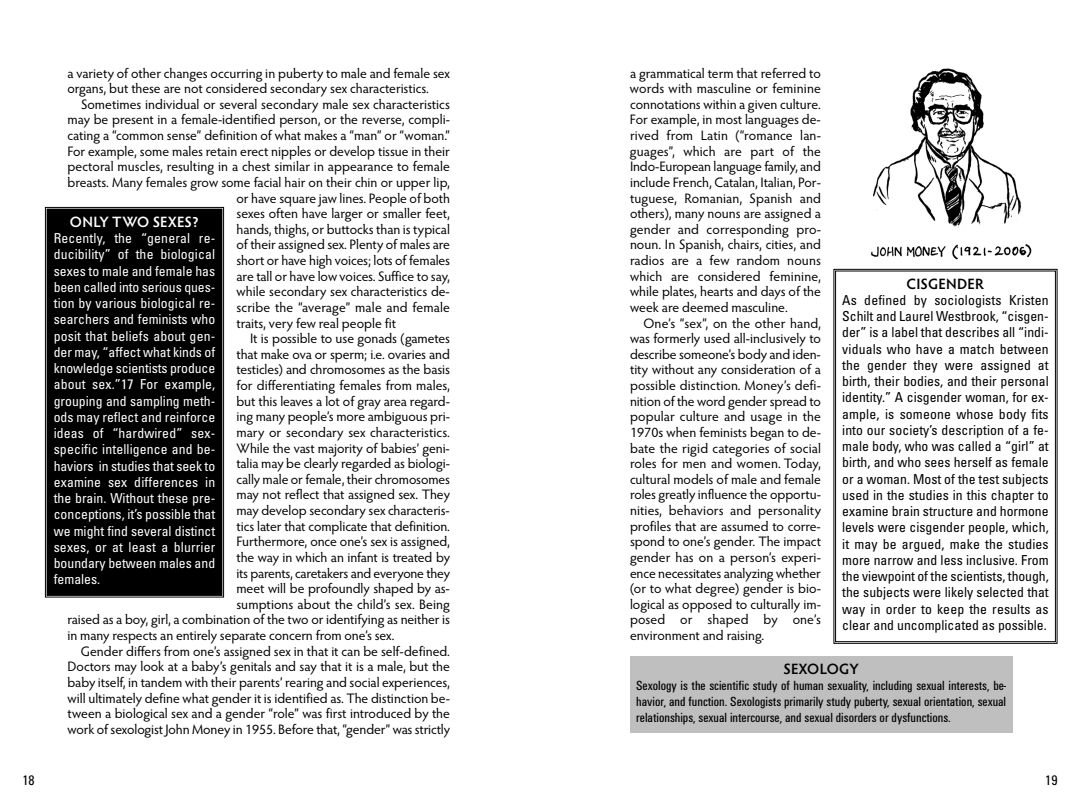
<style>
.page{position:relative;width:1080px;height:810px;background:#fff}
.page>*{position:absolute;margin:0;border:0;box-sizing:border-box;transform-origin:0 0}
.t1{font:600 15px "Hypatia Sans Pro";letter-spacing:.01em;color:#000}
.t2{font:600 15px "Hypatia Sans Pro";letter-spacing:.02em;color:#fff}
.t3{font:13.75px/15.6px "Hypatia Sans Pro";letter-spacing:-.005em;color:#000;text-align:justify}
.t4{font:condensed 13.75px/16.2px "Univers";color:#000;text-align:justify}
.t5{font:condensed 13.75px/16.2px "Univers";color:#fff;text-align:justify}
.t6{font:13.75px/16.2px "Univers U57";color:#000;text-align:justify}
</style>
<div class="page">
<div style="left:48px;top:210px;width:174px;height:385px;background:#000"></div>
<div style="left:45px;top:207px;width:179px;height:390px;border:1px solid #000"></div>
<div style="left:47px;top:209px;width:175px;height:387px;border:1px solid #000"></div>
<div style="left:630px;top:656px;width:382px;height:77px;background:#bfbfbf"></div>
<div style="left:833px;top:269px;width:225px;height:375px;border:1px solid #000"></div>
<div style="left:835px;top:271px;width:221px;height:371px;border:1px solid #000"></div>
<img style="left:871px;top:68px;width:161px;height:191px">
<p class="t4" style="left:22px;top:773px;width:14px">18</p>
<p class="t3" style="left:68px;top:66px;width:384px">a variety of other changes occurring in puberty to male and female sex organs, but these are not considered secondary sex characteristics.</p>
<p class="t3" style="left:81px;top:98px;width:370px">Sometimes individual or several secondary male sex characteristics</p>
<p class="t3" style="left:68px;top:113px;width:384px">may be present in a female-identified person, or the reverse, compli-</p>
<p class="t3" style="left:68px;top:129px;width:384px">cating a “common sense” definition of what makes a “man” or “woman.”</p>
<p class="t3" style="left:68px;top:145px;width:384px">For example, some males retain erect nipples or develop tissue in their</p>
<p class="t3" style="left:68px;top:160px;width:384px">pectoral muscles, resulting in a chest similar in appearance to female</p>
<p class="t3" style="left:68px;top:176px;width:384px">breasts. Many females grow some facial hair on their chin or upper lip,</p>
<p class="t3" style="left:237px;top:191px;width:215px">or have square jaw lines. People of both</p>
<p class="t3" style="left:237px;top:207px;width:215px">sexes often have larger or smaller feet,</p>
<p class="t3" style="left:237px;top:223px;width:215px">hands, thighs, or buttocks than is typical</p>
<p class="t3" style="left:237px;top:238px;width:215px">of their assigned sex. Plenty of males are</p>
<p class="t3" style="left:237px;top:254px;width:215px">short or have high voices; lots of females</p>
<p class="t3" style="left:237px;top:270px;width:215px">are tall or have low voices. Suffice to say,</p>
<p class="t3" style="left:237px;top:285px;width:215px">while secondary sex characteristics de-</p>
<p class="t3" style="left:237px;top:301px;width:215px">scribe the “average” male and female</p>
<p class="t3" style="left:237px;top:316px;width:161px">traits, very few real people fit</p>
<p class="t3" style="left:250px;top:332px;width:201px">It is possible to use gonads (gametes</p>
<p class="t3" style="left:237px;top:348px;width:215px">that make ova or sperm; i.e. ovaries and</p>
<p class="t3" style="left:237px;top:363px;width:215px">testicles) and chromosomes as the basis</p>
<p class="t3" style="left:237px;top:379px;width:215px">for differentiating females from males,</p>
<p class="t3" style="left:237px;top:395px;width:215px">but this leaves a lot of gray area regard-</p>
<p class="t3" style="left:237px;top:410px;width:215px">ing many people’s more ambiguous pri-</p>
<p class="t3" style="left:237px;top:426px;width:215px">mary or secondary sex characteristics.</p>
<p class="t3" style="left:237px;top:441px;width:215px">While the vast majority of babies’ geni-</p>
<p class="t3" style="left:237px;top:457px;width:215px">talia may be clearly regarded as biologi-</p>
<p class="t3" style="left:237px;top:473px;width:215px">cally male or female, their chromosomes</p>
<p class="t3" style="left:237px;top:488px;width:215px">may not reflect that assigned sex. They</p>
<p class="t3" style="left:237px;top:504px;width:215px">may develop secondary sex characteris-</p>
<p class="t3" style="left:237px;top:520px;width:215px">tics later that complicate that definition.</p>
<p class="t3" style="left:237px;top:535px;width:215px">Furthermore, once one’s sex is assigned,</p>
<p class="t3" style="left:237px;top:551px;width:215px">the way in which an infant is treated by</p>
<p class="t3" style="left:237px;top:566px;width:215px">its parents, caretakers and everyone they</p>
<p class="t3" style="left:237px;top:582px;width:215px">meet will be profoundly shaped by as-</p>
<p class="t3" style="left:237px;top:598px;width:215px">sumptions about the child’s sex. Being</p>
<p class="t3" style="left:67px;top:613px;width:384px">raised as a boy, girl, a combination of the two or identifying as neither is</p>
<p class="t3" style="left:67px;top:629px;width:329px">in many respects an entirely separate concern from one’s sex.</p>
<p class="t3" style="left:81px;top:645px;width:370px">Gender differs from one’s assigned sex in that it can be self-defined.</p>
<p class="t3" style="left:67px;top:660px;width:384px">Doctors may look at a baby’s genitals and say that it is a male, but the</p>
<p class="t3" style="left:67px;top:676px;width:384px">baby itself, in tandem with their parents’ rearing and social experiences,</p>
<p class="t3" style="left:67px;top:691px;width:384px">will ultimately define what gender it is identified as. The distinction be-</p>
<p class="t3" style="left:67px;top:707px;width:384px">tween a biological sex and a gender “role” was first introduced by the</p>
<p class="t3" style="left:67px;top:723px;width:384px">work of sexologist John Money in 1955. Before that, “gender” was strictly</p>
<p class="t2" style="left:70px;top:216px;width:131px">ONLY TWO SEXES?</p>
<p class="t5" style="left:54px;top:231px;width:163px">Recently, the “general re&shy;ducibility” of the biological sexes to male and female has been called into serious ques&shy;tion by various biological re&shy;searchers and feminists who posit that beliefs about gen&shy;der may, “affect what kinds of knowledge scientists produce about sex.”17 For example, grouping and sampling meth&shy;ods may reflect and reinforce ideas of “hardwired” sex&shy;specific intelligence and be&shy;haviors in studies that seek to examine sex differences in the brain. Without these pre&shy;conceptions, it’s possible that we might find several distinct sexes, or at least a blurrier boundary between males and females.</p>
<p class="t3" style="left:630px;top:66px;width:193px">a grammatical term that referred to words with masculine or feminine connotations within a given culture.<br>For example, in most languages de&shy;rived from Latin (“romance lan&shy;guages”, which are part of the Indo-European language family, and include French, Catalan, Italian, Por&shy;tuguese, Romanian, Spanish and others), many nouns are assigned a gender and corresponding pro&shy;noun. In Spanish, chairs, cities, and radios are a few random nouns which are considered feminine, while plates, hearts and days of the week are deemed masculine.</p>
<p class="t3" style="left:630px;top:316px;width:193px;text-indent:13px">One’s “sex”, on the other hand, was formerly used all-inclusively to describe someone’s body and iden&shy;tity without any consideration of a possible distinction. Money’s defi&shy;nition of the word gender spread to popular culture and usage in the 1970s when feminists began to de&shy;bate the rigid categories of social roles for men and women. Today, cultural models of male and female roles greatly influence the opportu&shy;nities, behaviors and personality profiles that are assumed to corre&shy;spond to one’s gender. The impact gender has on a person’s experi&shy;ence necessitates analyzing whether (or to what degree) gender is bio&shy;logical as opposed to culturally im&shy;posed or shaped by one’s environment and raising.</p>
<p class="t1" style="left:907px;top:278px;width:79px">CISGENDER</p>
<p class="t4" style="left:842px;top:293px;width:208px">As defined by sociologists Kristen Schilt and Laurel Westbrook, “cisgen&shy;der” is a label that describes all “indi&shy;viduals who have a match between the gender they were assigned at birth, their bodies, and their personal identity.” A cisgender woman, for ex&shy;ample, is someone whose body fits into our society’s description of a fe&shy;male body, who was called a “girl” at birth, and who sees herself as female or a woman. Most of the test subjects used in the studies in this chapter to examine brain structure and hormone levels were cisgender people, which, it may be argued, make the studies more narrow and less inclusive. From the viewpoint of the scientists, though, the subjects were likely selected that way in order to keep the results as clear and uncomplicated as possible.</p>
<p class="t1" style="left:784px;top:663px;width:77px">SEXOLOGY</p>
<p class="t6" style="left:636px;top:678px;width:372px">Sexology is the scientific study of human sexuality, including sexual interests, be&shy;havior, and function. Sexologists primarily study puberty, sexual orientation, sexual relationships, sexual intercourse, and sexual disorders or dysfunctions.</p>
<p class="t4" style="left:1045px;top:773px;width:14px">19</p>
</div>
